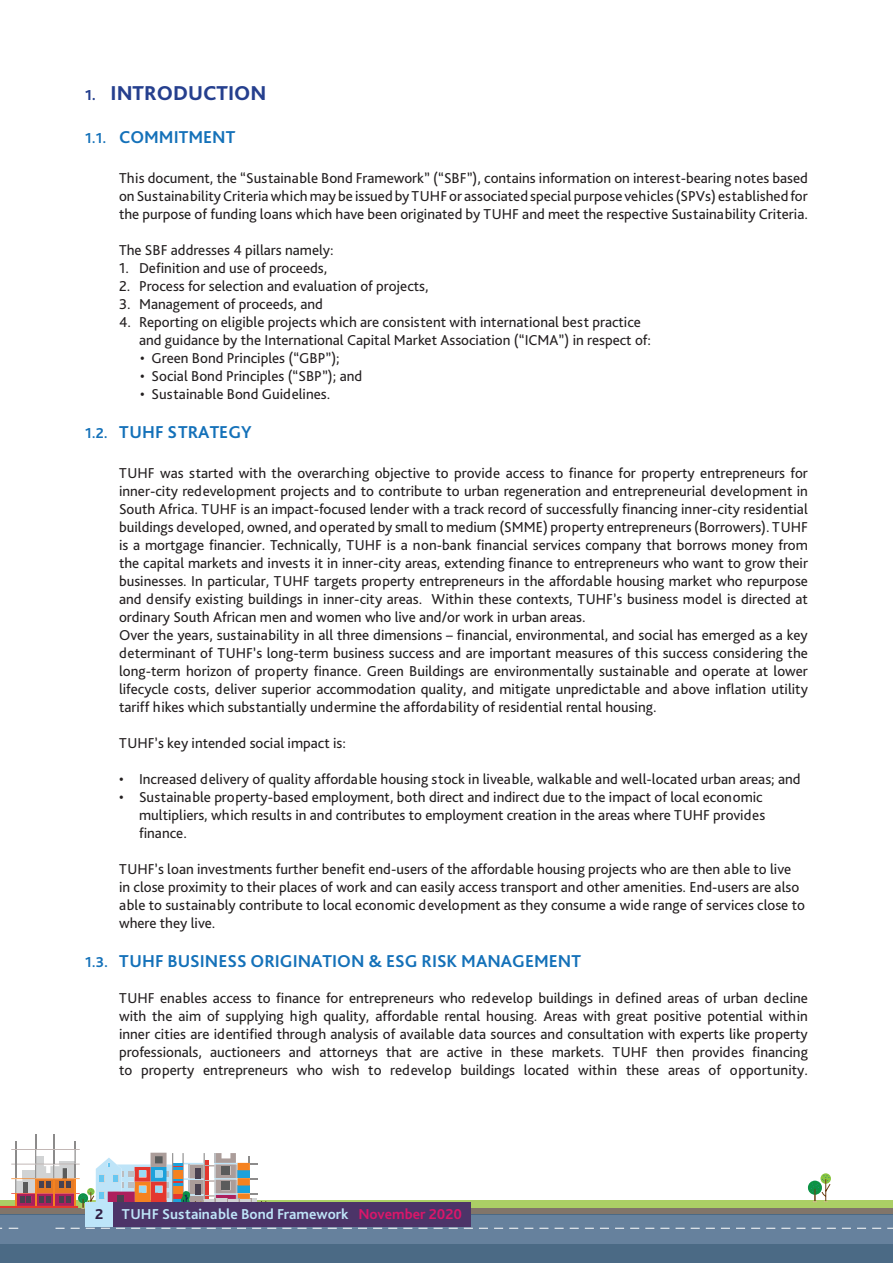
<style>
.page{position:relative;width:893px;height:1263px;background:#fff}
.page>*{position:absolute;margin:0;border:0;box-sizing:border-box;transform-origin:0 0}
.t1{font:800 21px "Bliss Pro";color:#253f8e}
.t2{font:700 18px "Bliss Pro";color:#1471b9}
.Paragraph_Style_1{font:15px/18px "Bliss Pro";color:#231f20;text-align:justify}
.t3{font:700 15px "Bliss Pro";color:#bee4f8}
.s1{font-size:15px}
.s2{font-weight:800;color:#301f44}
.s3{color:#db166a}
</style>
<div class="page">
<div style="left:0;top:1213px;width:893px;height:49px;background:#66819d"></div>
<div style="left:0;top:1244px;width:893px;height:19px;background:#4b6a85"></div>
<svg style="left:0;top:1134px;width:893px;height:95px"></svg>
<div style="left:85px;top:1202px;width:28px;height:24px;background:#bde5f9"></div>
<div style="left:113px;top:1202px;width:358px;height:24px;background:#4c3468"></div>
<p class="t1" style="left:85px;top:80px;width:183px"><span class="s1">1.</span> INTRODUCTION</p>
<p class="t2" style="left:85px;top:126px;width:152px"><span class="s1">1.1.</span> COMMITMENT</p>
<p class="Paragraph_Style_1" style="left:119px;top:169px;width:690px">This document, the “Sustainable Bond Framework” (“SBF”), contains information on interest-bearing notes based on Sustainability Criteria which may be issued by TUHF or associated special purpose vehicles (SPVs) established for the purpose of funding loans which have been originated by TUHF and meet the respective Sustainability Criteria.</p>
<p class="Paragraph_Style_1" style="left:119px;top:241px;width:216px">The SBF addresses 4 pillars namely:</p>
<p class="Paragraph_Style_1" style="left:119px;top:259px;width:210px">1. Definition and use of proceeds,</p>
<p class="Paragraph_Style_1" style="left:119px;top:277px;width:311px">2. Process for selection and evaluation of projects,</p>
<p class="Paragraph_Style_1" style="left:119px;top:295px;width:205px">3. Management of proceeds, and</p>
<p class="Paragraph_Style_1" style="left:139px;top:313px;width:513px;text-indent:-20px">4. Reporting on eligible projects which are consistent with international best practice and guidance by the International Capital Market Association (“ICMA”) in respect of:</p>
<p class="Paragraph_Style_1" style="left:140px;top:349px;width:201px">• Green Bond Principles (“GBP”);</p>
<p class="Paragraph_Style_1" style="left:140px;top:367px;width:223px">• Social Bond Principles (“SBP”); and</p>
<p class="Paragraph_Style_1" style="left:140px;top:385px;width:192px">• Sustainable Bond Guidelines.</p>
<p class="t2" style="left:85px;top:421px;width:168px"><span class="s1">1.2.</span> TUHF STRATEGY</p>
<p class="Paragraph_Style_1" style="left:119px;top:463px;width:690px">TUHF was started with the overarching objective to provide access to finance for property entrepreneurs for inner-city redevelopment projects and to contribute to urban regeneration and entrepreneurial development in South Africa. TUHF is an impact-focused lender with a track record of successfully financing inner-city residential buildings developed, owned, and operated by small to medium (SMME) property entrepreneurs (Borrowers). TUHF is a mortgage financier. Technically, TUHF is a non-bank financial services company that borrows money from the capital markets and invests it in inner-city areas, extending finance to entrepreneurs who want to grow their businesses. In particular, TUHF targets property entrepreneurs in the affordable housing market who repurpose and densify existing buildings in inner-city areas. Within these contexts, TUHF’s business model is directed at ordinary South African men and women who live and/or work in urban areas.</p>
<p class="Paragraph_Style_1" style="left:119px;top:625px;width:690px">Over the years, sustainability in all three dimensions – financial, environmental, and social has emerged as a key determinant of TUHF’s long-term business success and are important measures of this success considering the long-term horizon of property finance. Green Buildings are environmentally sustainable and operate at lower lifecycle costs, deliver superior accommodation quality, and mitigate unpredictable and above inflation utility tariff hikes which substantially undermine the affordability of residential rental housing.</p>
<p class="Paragraph_Style_1" style="left:119px;top:733px;width:228px">TUHF’s key intended social impact is:</p>
<p class="Paragraph_Style_1" style="left:119px;top:769px;width:683px">• Increased delivery of quality affordable housing stock in liveable, walkable and well-located urban areas; and</p>
<p class="Paragraph_Style_1" style="left:139px;top:787px;width:628px;text-align:left;text-indent:-20px">• Sustainable property-based employment, both direct and indirect due to the impact of local economic multipliers, which results in and contributes to employment creation in the areas where TUHF provides finance.</p>
<p class="Paragraph_Style_1" style="left:119px;top:859px;width:687px;text-align:left">TUHF’s loan investments further benefit end-users of the affordable housing projects who are then able to live in close proximity to their places of work and can easily access transport and other amenities. End-users are also able to sustainably contribute to local economic development as they consume a wide range of services close to where they live.</p>
<p class="t2" style="left:85px;top:949px;width:497px"><span class="s1">1.3.</span> TUHF BUSINESS ORIGINATION &amp; ESG RISK MANAGEMENT</p>
<p class="Paragraph_Style_1" style="left:119px;top:988px;width:690px">TUHF enables access to finance for entrepreneurs who redevelop buildings in defined areas of urban decline with the aim of supplying high quality, affordable rental housing. Areas with great positive potential within inner cities are identified through analysis of available data sources and consultation with experts like property professionals, auctioneers and attorneys that are active in these markets. TUHF then provides financing to property entrepreneurs who wish to redevelop buildings located within these areas of opportunity.</p>
<p class="t3" style="left:95px;top:1205px;width:368px"><span class="s2">2</span> TUHF Sustainable Bond Framework <span class="s3">November 2020</span></p>
</div>
